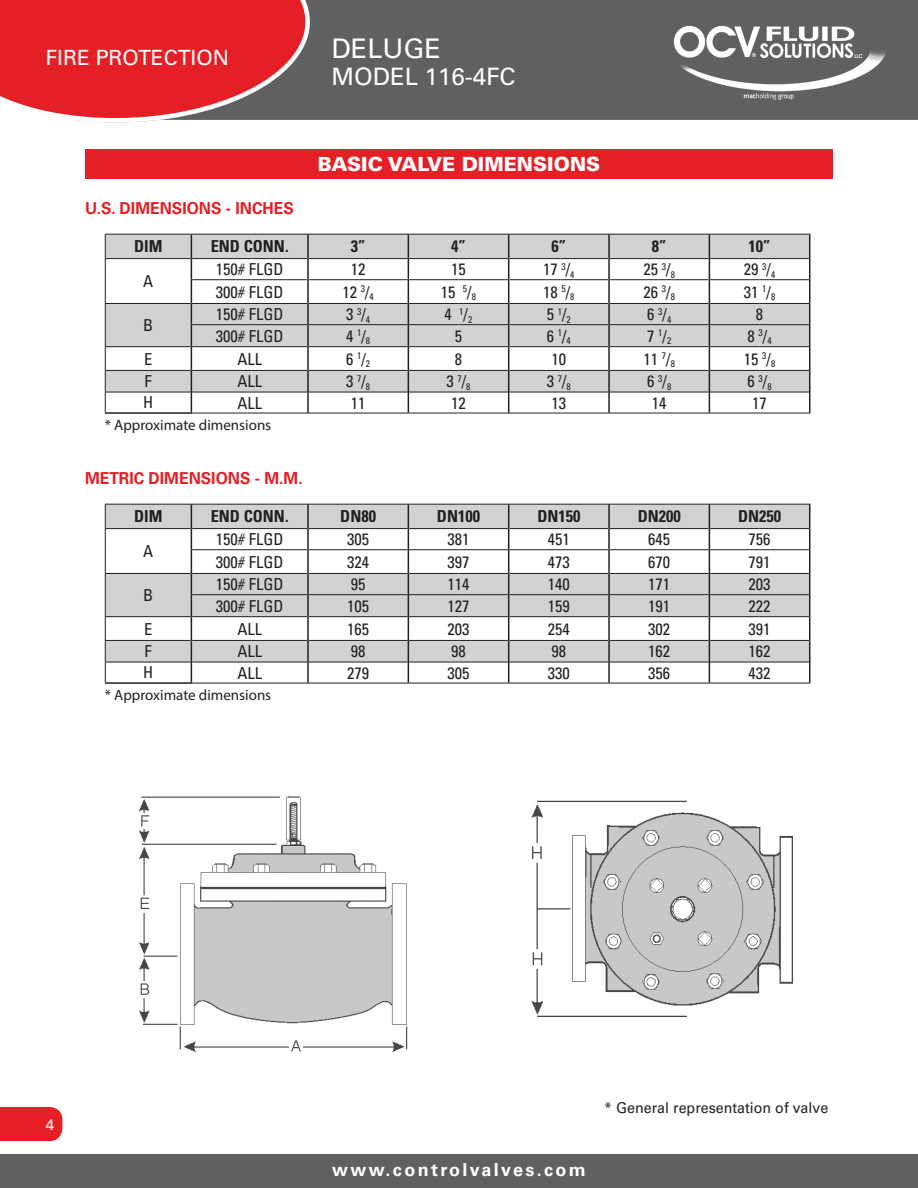
<style>
.page{position:relative;width:918px;height:1188px;background:#fff}
.page>*{position:absolute;margin:0;border:0;box-sizing:border-box;transform-origin:0 0}
.t1{font:27px "Univers LT Std";color:#fff}
.t2{font:24px "Univers LT Std";color:#fff}
.t3{font:21px "Univers LT Std";color:#fff}
.t4{font:900 19.5px "Univers LT Std";color:#fff}
.t5{font:700 18px "Univers LT Std";letter-spacing:.13em;color:#fff}
.רגיל{font:condensed 16.5px "Univers LT Std";color:#231f20}
.רגיל-2{font:700 condensed 16.5px "Univers LT Std";color:#231f20}
.t6{font:700 16.5px "Univers LT Std";color:#e41f25;scale:.95 1}
.t7{font:15px "Myriad Pro";color:#231f20}
.t8{font:15px "Univers LT Std";color:#231f20;scale:.95 1}
.t9{font:15px "Univers LT Std";color:#fff}
</style>
<div class="page">
<div style="left:340px;top:0;width:578px;height:120px;background:#5f6062"></div>
<svg style="left:0;top:0;width:340px;height:123px;background:#cf3a3f"></svg>
<div style="left:0;top:1154px;width:918px;height:34px;background:#5f6062"></div>
<div style="left:0;top:1107px;width:62px;height:34px;background:#e41f25"></div>
<img style="left:667px;top:0;width:219px;height:100px">
<hr style="left:192px;top:413px;width:60px;height:1px;background:#231f20">
<hr style="left:252px;top:413px;width:56px;height:1px;background:#231f20">
<hr style="left:308px;top:413px;width:52px;height:1px;background:#231f20">
<hr style="left:360px;top:413px;width:48px;height:1px;background:#231f20">
<hr style="left:408px;top:413px;width:51px;height:1px;background:#231f20">
<hr style="left:459px;top:413px;width:50px;height:1px;background:#231f20">
<hr style="left:509px;top:413px;width:52px;height:1px;background:#231f20">
<hr style="left:561px;top:413px;width:48px;height:1px;background:#231f20">
<hr style="left:609px;top:413px;width:52px;height:1px;background:#231f20">
<hr style="left:661px;top:413px;width:48px;height:1px;background:#231f20">
<hr style="left:709px;top:413px;width:51px;height:1px;background:#231f20">
<hr style="left:760px;top:413px;width:50px;height:1px;background:#231f20">
<hr style="left:105px;top:412px;width:87px;height:2px;background:#231f20">
<svg style="left:105px;top:234px;width:705px;height:179px"></svg>
<div style="left:85px;top:150px;width:748px;height:29px;background:#e41f25"></div>
<img style="left:140px;top:797px;width:268px;height:256px">
<img style="left:531px;top:800px;width:261px;height:217px">
<hr style="left:192px;top:683px;width:60px;height:1px;background:#231f20">
<hr style="left:252px;top:683px;width:56px;height:1px;background:#231f20">
<hr style="left:308px;top:683px;width:52px;height:1px;background:#231f20">
<hr style="left:360px;top:683px;width:48px;height:1px;background:#231f20">
<hr style="left:408px;top:683px;width:51px;height:1px;background:#231f20">
<hr style="left:459px;top:683px;width:50px;height:1px;background:#231f20">
<hr style="left:509px;top:683px;width:52px;height:1px;background:#231f20">
<hr style="left:561px;top:683px;width:48px;height:1px;background:#231f20">
<hr style="left:609px;top:683px;width:52px;height:1px;background:#231f20">
<hr style="left:661px;top:683px;width:48px;height:1px;background:#231f20">
<hr style="left:709px;top:683px;width:51px;height:1px;background:#231f20">
<hr style="left:760px;top:683px;width:50px;height:1px;background:#231f20">
<hr style="left:105px;top:682px;width:87px;height:2px;background:#231f20">
<svg style="left:105px;top:504px;width:705px;height:179px"></svg>
<p class="t3" style="left:45px;top:45px;width:185px">FIRE PROTECTION</p>
<h1 class="t1" style="left:331px;top:33px;width:111px">DELUGE</h1>
<h2 class="t2" style="left:331px;top:63px;width:186px">MODEL 116-4FC</h2>
<p class="t6" style="left:85px;top:199px;width:221px">U.S. DIMENSIONS - INCHES</p>
<p class="t4" style="left:318px;top:152px;width:284px">BASIC VALVE DIMENSIONS</p>
<p class="רגיל-2" style="left:134px;top:236px;width:30px">DIM</p>
<p class="רגיל-2" style="left:211px;top:236px;width:79px">END CONN.</p>
<p class="רגיל-2" style="left:351px;top:236px;width:16px">3”</p>
<p class="רגיל-2" style="left:451px;top:236px;width:16px">4”</p>
<p class="רגיל-2" style="left:552px;top:236px;width:16px">6”</p>
<p class="רגיל-2" style="left:652px;top:236px;width:16px">8”</p>
<p class="רגיל-2" style="left:749px;top:236px;width:23px">10”</p>
<p class="רגיל" style="left:143px;top:271px;width:12px">A</p>
<p class="רגיל" style="left:216px;top:259px;width:69px">150# FLGD</p>
<p class="רגיל" style="left:351px;top:259px;width:16px">12</p>
<p class="רגיל" style="left:451px;top:259px;width:16px">15</p>
<p class="רגיל" style="left:543px;top:259px;width:33px">17 <sup>3</sup>/<sub>4</sub></p>
<p class="רגיל" style="left:643px;top:259px;width:33px">25 <sup>3</sup>/<sub>8</sub></p>
<p class="רגיל" style="left:744px;top:259px;width:33px">29 <sup>3</sup>/<sub>4</sub></p>
<p class="רגיל" style="left:216px;top:281px;width:69px">300# FLGD</p>
<p class="רגיל" style="left:342px;top:281px;width:33px">12 <sup>3</sup>/<sub>4</sub></p>
<p class="רגיל" style="left:441px;top:281px;width:37px">15 <sup>5</sup>/<sub>8</sub></p>
<p class="רגיל" style="left:543px;top:281px;width:33px">18 <sup>5</sup>/<sub>8</sub></p>
<p class="רגיל" style="left:643px;top:281px;width:33px">26 <sup>3</sup>/<sub>8</sub></p>
<p class="רגיל" style="left:744px;top:281px;width:33px">31 <sup>1</sup>/<sub>8</sub></p>
<p class="רגיל" style="left:143px;top:315px;width:12px">B</p>
<p class="רגיל" style="left:216px;top:304px;width:69px">150# FLGD</p>
<p class="רגיל" style="left:346px;top:304px;width:26px">3 <sup>3</sup>/<sub>4</sub></p>
<p class="רגיל" style="left:445px;top:304px;width:29px">4 <sup>1</sup>/<sub>2</sub></p>
<p class="רגיל" style="left:547px;top:304px;width:26px">5 <sup>1</sup>/<sub>2</sub></p>
<p class="רגיל" style="left:647px;top:304px;width:26px">6 <sup>3</sup>/<sub>4</sub></p>
<p class="רגיל" style="left:756px;top:304px;width:9px">8</p>
<p class="רגיל" style="left:216px;top:325px;width:69px">300# FLGD</p>
<p class="רגיל" style="left:346px;top:325px;width:26px">4 <sup>1</sup>/<sub>8</sub></p>
<p class="רגיל" style="left:455px;top:325px;width:9px">5</p>
<p class="רגיל" style="left:547px;top:325px;width:26px">6 <sup>1</sup>/<sub>4</sub></p>
<p class="רגיל" style="left:647px;top:325px;width:26px">7 <sup>1</sup>/<sub>2</sub></p>
<p class="רגיל" style="left:748px;top:325px;width:26px">8 <sup>3</sup>/<sub>4</sub></p>
<p class="רגיל" style="left:144px;top:348px;width:10px">E</p>
<p class="רגיל" style="left:237px;top:348px;width:26px">ALL</p>
<p class="רגיל" style="left:346px;top:348px;width:26px">6 <sup>1</sup>/<sub>2</sub></p>
<p class="רגיל" style="left:455px;top:348px;width:9px">8</p>
<p class="רגיל" style="left:552px;top:348px;width:16px">10</p>
<p class="רגיל" style="left:643px;top:348px;width:33px">11 <sup>7</sup>/<sub>8</sub></p>
<p class="רגיל" style="left:744px;top:348px;width:33px">15 <sup>3</sup>/<sub>8</sub></p>
<p class="רגיל" style="left:144px;top:371px;width:9px">F</p>
<p class="רגיל" style="left:237px;top:371px;width:26px">ALL</p>
<p class="רגיל" style="left:346px;top:371px;width:26px">3 <sup>7</sup>/<sub>8</sub></p>
<p class="רגיל" style="left:446px;top:371px;width:26px">3 <sup>7</sup>/<sub>8</sub></p>
<p class="רגיל" style="left:547px;top:371px;width:26px">3 <sup>7</sup>/<sub>8</sub></p>
<p class="רגיל" style="left:647px;top:371px;width:26px">6 <sup>3</sup>/<sub>8</sub></p>
<p class="רגיל" style="left:748px;top:371px;width:26px">6 <sup>3</sup>/<sub>8</sub></p>
<p class="רגיל" style="left:143px;top:392px;width:12px">H</p>
<p class="רגיל" style="left:237px;top:392px;width:26px">ALL</p>
<p class="רגיל" style="left:351px;top:392px;width:16px">11</p>
<p class="רגיל" style="left:451px;top:392px;width:16px">12</p>
<p class="רגיל" style="left:552px;top:392px;width:16px">13</p>
<p class="רגיל" style="left:652px;top:392px;width:16px">14</p>
<p class="רגיל" style="left:752px;top:392px;width:16px">17</p>
<p class="t7" style="left:105px;top:416px;width:168px">* Approximate dimensions</p>
<p class="t6" style="left:85px;top:469px;width:231px">METRIC DIMENSIONS - M.M.</p>
<p class="רגיל-2" style="left:134px;top:506px;width:30px">DIM</p>
<p class="רגיל-2" style="left:211px;top:506px;width:79px">END CONN.</p>
<p class="רגיל-2" style="left:340px;top:506px;width:37px">DN80</p>
<p class="רגיל-2" style="left:437px;top:506px;width:45px">DN100</p>
<p class="רגיל-2" style="left:537px;top:506px;width:45px">DN150</p>
<p class="רגיל-2" style="left:638px;top:506px;width:45px">DN200</p>
<p class="רגיל-2" style="left:738px;top:506px;width:45px">DN250</p>
<p class="רגיל" style="left:143px;top:541px;width:12px">A</p>
<p class="רגיל" style="left:216px;top:529px;width:69px">150# FLGD</p>
<p class="רגיל" style="left:347px;top:529px;width:23px">305</p>
<p class="רגיל" style="left:448px;top:529px;width:23px">381</p>
<p class="רגיל" style="left:548px;top:529px;width:23px">451</p>
<p class="רגיל" style="left:648px;top:529px;width:23px">645</p>
<p class="רגיל" style="left:749px;top:529px;width:23px">756</p>
<p class="רגיל" style="left:216px;top:551px;width:69px">300# FLGD</p>
<p class="רגיל" style="left:347px;top:551px;width:23px">324</p>
<p class="רגיל" style="left:448px;top:551px;width:23px">397</p>
<p class="רגיל" style="left:548px;top:551px;width:23px">473</p>
<p class="רגיל" style="left:648px;top:551px;width:23px">670</p>
<p class="רגיל" style="left:749px;top:551px;width:23px">791</p>
<p class="רגיל" style="left:143px;top:585px;width:12px">B</p>
<p class="רגיל" style="left:216px;top:574px;width:69px">150# FLGD</p>
<p class="רגיל" style="left:351px;top:574px;width:16px">95</p>
<p class="רגיל" style="left:448px;top:574px;width:23px">114</p>
<p class="רגיל" style="left:548px;top:574px;width:23px">140</p>
<p class="רגיל" style="left:648px;top:574px;width:23px">171</p>
<p class="רגיל" style="left:749px;top:574px;width:23px">203</p>
<p class="רגיל" style="left:216px;top:595px;width:69px">300# FLGD</p>
<p class="רגיל" style="left:347px;top:595px;width:23px">105</p>
<p class="רגיל" style="left:448px;top:595px;width:23px">127</p>
<p class="רגיל" style="left:548px;top:595px;width:23px">159</p>
<p class="רגיל" style="left:648px;top:595px;width:23px">191</p>
<p class="רגיל" style="left:749px;top:595px;width:23px">222</p>
<p class="רגיל" style="left:144px;top:618px;width:10px">E</p>
<p class="רגיל" style="left:237px;top:618px;width:26px">ALL</p>
<p class="רגיל" style="left:347px;top:618px;width:23px">165</p>
<p class="רגיל" style="left:448px;top:618px;width:23px">203</p>
<p class="רגיל" style="left:548px;top:618px;width:23px">254</p>
<p class="רגיל" style="left:648px;top:618px;width:23px">302</p>
<p class="רגיל" style="left:749px;top:618px;width:23px">391</p>
<p class="רגיל" style="left:144px;top:641px;width:9px">F</p>
<p class="רגיל" style="left:237px;top:641px;width:26px">ALL</p>
<p class="רגיל" style="left:351px;top:641px;width:16px">98</p>
<p class="רגיל" style="left:451px;top:641px;width:16px">98</p>
<p class="רגיל" style="left:552px;top:641px;width:16px">98</p>
<p class="רגיל" style="left:648px;top:641px;width:23px">162</p>
<p class="רגיל" style="left:749px;top:641px;width:23px">162</p>
<p class="רגיל" style="left:143px;top:662px;width:12px">H</p>
<p class="רגיל" style="left:237px;top:662px;width:26px">ALL</p>
<p class="רגיל" style="left:347px;top:662px;width:23px">279</p>
<p class="רגיל" style="left:448px;top:662px;width:23px">305</p>
<p class="רגיל" style="left:548px;top:662px;width:23px">330</p>
<p class="רגיל" style="left:648px;top:662px;width:23px">356</p>
<p class="רגיל" style="left:749px;top:662px;width:23px">432</p>
<p class="t7" style="left:105px;top:686px;width:168px">* Approximate dimensions</p>
<p class="t9" style="left:46px;top:1115px;width:10px">4</p>
<p class="t5" style="left:332px;top:1159px;width:255px">www.controlvalves.com</p>
<p class="t8" style="left:604px;top:1099px;width:237px">* General representation of valve</p>
</div>
